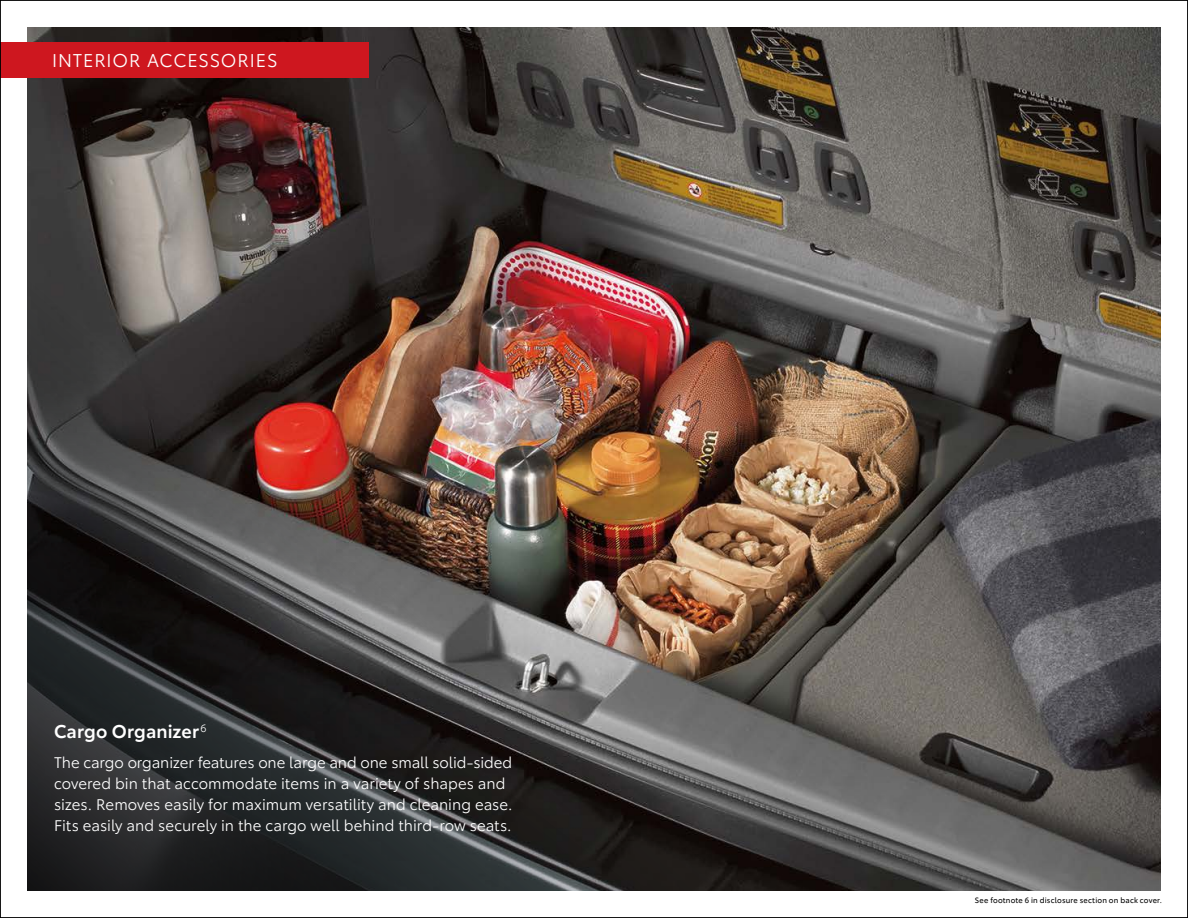
<style>
.page{position:relative;width:1188px;height:918px;background:#fff}
.page>*{position:absolute;margin:0;border:0;box-sizing:border-box;transform-origin:0 0}
.t1{font:18px "Toyota Type";letter-spacing:.05em;color:#fff}
.t2{font:600 18px "Toyota Type";letter-spacing:.01em;color:#fff}
.t3{font:15px/21px "Toyota Type";letter-spacing:-.005em;color:#fff}
.t4{font:7.5px "Toyota Type";letter-spacing:.025em;color:#000}
</style>
<div class="page">
<img style="left:27px;top:27px;width:1134px;height:864px">
<img style="left:27px;top:88px;width:1026px;height:803px">
<img style="left:27px;top:305px;width:656px;height:586px">
<div style="left:0;top:42px;width:369px;height:36px;background:#ce171f"></div>
<p class="t1" style="left:52px;top:47px;width:227px">INTERIOR ACCESSORIES</p>
<p class="t2" style="left:54px;top:718px;width:154px">Cargo Organizer<sup>6</sup></p>
<p class="t3" style="left:54px;top:751px;width:460px">The cargo organizer features one large and one small solid-sided covered bin that accommodate items in a variety of shapes and sizes. Removes easily for maximum versatility and cleaning ease.<br>Fits easily and securely in the cargo well behind third-row seats.</p>
<p class="t4" style="left:975px;top:895px;width:189px">See footnote 6 in disclosure section on back cover.</p>
</div>
